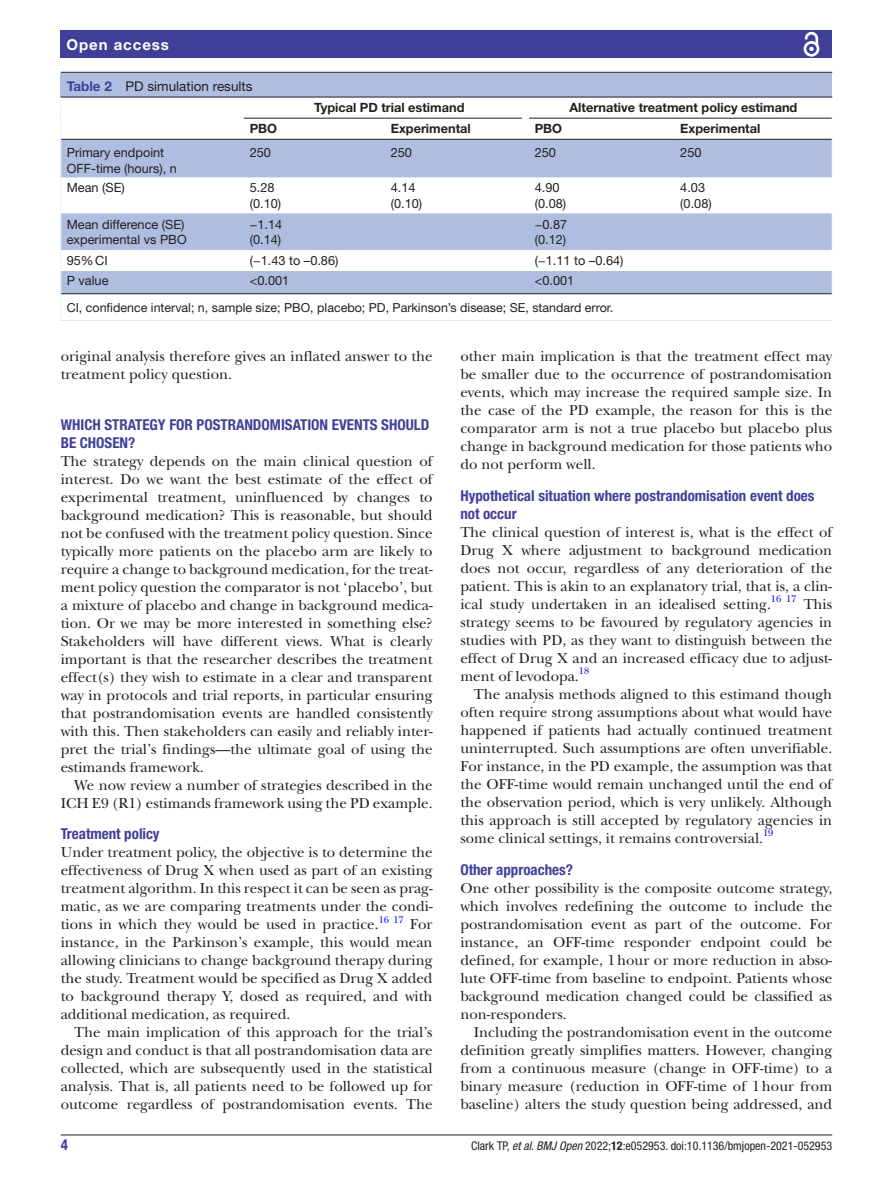
<style>
.page{position:relative;width:893px;height:1191px;background:#fff}
.page>*{position:absolute;margin:0;border:0;box-sizing:border-box;transform-origin:0 0}
.t1{font:15px/18px "New Baskerville";color:#231f20;text-align:justify}
.t2{font:700 condensed 15px/18px "Helvetica Neue LT Std";color:#414099}
.t3{font:700 15px "Helvetica Neue LT Std";letter-spacing:.065em;color:#fff}
.t4{font:13.5px "Helvetica Neue LT Std";color:#231f20}
.t5{font:12.75px/15.3px "Helvetica Neue LT Std";color:#231f20}
.t6{font:700 12.75px "Helvetica Neue LT Std";color:#231f20}
.t7{font:12.45px "Helvetica Neue LT Std";color:#231f20}
.t8{font:condensed 12px "Helvetica Neue LT Std";color:#231f20}
.t9{font:9.9px "New Baskerville";color:#00f}
.s1{font-weight:700;color:#414099}
.s2{font-style:italic}
.s3{font-weight:700}
</style>
<div class="page">
<hr style="left:61px;top:1134px;width:771px;height:1px;background:#231f20">
<div style="left:61px;top:31px;width:771px;height:27px;background:#414099"></div>
<svg style="left:803px;top:31px;width:17px;height:26px"></svg>
<div style="left:61px;top:73px;width:771px;height:248px;background:#afbde1"></div>
<hr style="left:61px;top:72px;width:771px;height:1px;background:#231f20">
<div style="left:61px;top:98px;width:771px;height:223px;background:#fff"></div>
<svg style="left:61px;top:140px;width:771px;height:153px"></svg>
<hr style="left:61px;top:139px;width:183px;height:1px;background:#231f20">
<hr style="left:61px;top:97px;width:183px;height:1px;background:#231f20">
<hr style="left:244px;top:97px;width:141px;height:1px;background:#231f20">
<hr style="left:385px;top:97px;width:144px;height:1px;background:#231f20">
<hr style="left:529px;top:97px;width:145px;height:1px;background:#231f20">
<hr style="left:674px;top:97px;width:158px;height:1px;background:#231f20">
<hr style="left:244px;top:118px;width:141px;height:1px;background:#231f20">
<hr style="left:244px;top:139px;width:141px;height:1px;background:#231f20">
<hr style="left:385px;top:118px;width:144px;height:1px;background:#231f20">
<hr style="left:385px;top:139px;width:144px;height:1px;background:#231f20">
<hr style="left:529px;top:118px;width:145px;height:1px;background:#231f20">
<hr style="left:529px;top:139px;width:145px;height:1px;background:#231f20">
<hr style="left:674px;top:118px;width:158px;height:1px;background:#231f20">
<hr style="left:674px;top:139px;width:158px;height:1px;background:#231f20">
<hr style="left:61px;top:293px;width:183px;height:1px;background:#231f20">
<hr style="left:244px;top:293px;width:141px;height:1px;background:#231f20">
<hr style="left:385px;top:293px;width:144px;height:1px;background:#231f20">
<hr style="left:529px;top:293px;width:145px;height:1px;background:#231f20">
<hr style="left:674px;top:293px;width:158px;height:1px;background:#231f20">
<svg style="left:60px;top:97px;width:1px;height:42px"></svg>
<svg style="left:60px;top:250px;width:1px;height:71px"></svg>
<hr style="left:67px;top:311px;width:765px;height:1px;background:#fff">
<svg style="left:523px;top:116px;width:6px;height:4px"></svg>
<p class="t3" style="left:66px;top:35px;width:104px">Open access</p>
<p class="t4" style="left:67px;top:78px;width:187px"><span class="s1">Table 2</span> PD simulation results</p>
<p class="t6" style="left:314px;top:100px;width:152px">Typical PD trial estimand</p>
<p class="t6" style="left:570px;top:100px;width:229px">Alternative treatment policy estimand</p>
<p class="t6" style="left:250px;top:121px;width:29px">PBO</p>
<p class="t6" style="left:391px;top:121px;width:81px">Experimental</p>
<p class="t6" style="left:535px;top:121px;width:29px">PBO</p>
<p class="t6" style="left:680px;top:121px;width:81px">Experimental</p>
<p class="t5" style="left:67px;top:145px;width:112px">Primary endpoint<br>OFF-time (hours), n</p>
<p class="t5" style="left:250px;top:145px;width:23px">250</p>
<p class="t5" style="left:391px;top:145px;width:23px">250</p>
<p class="t5" style="left:535px;top:145px;width:23px">250</p>
<p class="t5" style="left:680px;top:145px;width:23px">250</p>
<p class="t5" style="left:67px;top:180px;width:60px">Mean (SE)</p>
<p class="t5" style="left:250px;top:180px;width:33px">5.28 (0.10)</p>
<p class="t5" style="left:391px;top:180px;width:33px">4.14 (0.10)</p>
<p class="t5" style="left:535px;top:180px;width:33px">4.90 (0.08)</p>
<p class="t5" style="left:680px;top:180px;width:33px">4.03 (0.08)</p>
<p class="t5" style="left:67px;top:216px;width:121px">Mean difference (SE) experimental vs PBO</p>
<p class="t5" style="left:250px;top:216px;width:34px">−1.14 (0.14)</p>
<p class="t5" style="left:535px;top:216px;width:34px">−0.87 (0.12)</p>
<p class="t5" style="left:67px;top:253px;width:43px">95%CI</p>
<p class="t5" style="left:250px;top:253px;width:90px">(−1.43 to –0.86)</p>
<p class="t5" style="left:535px;top:253px;width:90px">(−1.11 to –0.64)</p>
<p class="t5" style="left:67px;top:272px;width:43px">P value</p>
<p class="t5" style="left:250px;top:272px;width:41px">&lt;0.001</p>
<p class="t5" style="left:535px;top:272px;width:41px">&lt;0.001</p>
<p class="t7" style="left:67px;top:300px;width:548px">CI, confidence interval; n, sample size; PBO, placebo; PD, Parkinson’s disease; SE, standard error.</p>
<p class="t1" style="left:61px;top:347px;width:373px">original analysis therefore gives an inflated answer to the treatment policy question.</p>
<p class="t2" style="left:61px;top:415px;width:370px">WHICH STRATEGY FOR POSTRANDOMISATION EVENTS SHOULD<br>BE CHOSEN?</p>
<p class="t1" style="left:61px;top:452px;width:373px">The strategy depends on the main clinical question of interest. Do we want the best estimate of the effect of experimental treatment, uninfluenced by changes to background medication? This is reasonable, but should not be confused with the treatment policy question. Since typically more patients on the placebo arm are likely to require a change to background medication, for the treat&shy;ment policy question the comparator is not ‘placebo’, but a mixture of placebo and change in background medica&shy;tion. Or we may be more interested in something else?<br>Stakeholders will have different views. What is clearly important is that the researcher describes the treatment effect(s) they wish to estimate in a clear and transparent way in protocols and trial reports, in particular ensuring that postrandomisation events are handled consistently with this. Then stakeholders can easily and reliably inter&shy;pret the trial’s findings—the ultimate goal of using the estimands framework.</p>
<p class="t1" style="left:61px;top:776px;width:373px;text-align:right">We now review a number of strategies described in the<br>ICH E9 (R1) estimands framework using the PD example.</p>
<p class="t2" style="left:61px;top:824px;width:100px">Treatment policy</p>
<p class="t1" style="left:61px;top:843px;width:373px">Under treatment policy, the objective is to determine the effectiveness of Drug X when used as part of an existing treatment algorithm. In this respect it can be seen as prag&shy;matic, as we are comparing treatments under the condi&shy;tions in which they would be used in practice.</p>
<p class="t9" style="left:379px;top:913px;width:26px">16 17</p>
<p class="t1" style="left:61px;top:915px;width:373px;text-indent:349px">For instance, in the Parkinson’s example, this would mean allowing clinicians to change background therapy during the study. Treatment would be specified as Drug X added to background therapy Y, dosed as required, and with additional medication, as required.</p>
<p class="t1" style="left:61px;top:1023px;width:373px;text-indent:14px">The main implication of this approach for the trial’s design and conduct is that all postrandomisation data are collected, which are subsequently used in the statistical analysis. That is, all patients need to be followed up for outcome regardless of postrandomisation events. The</p>
<p class="t1" style="left:460px;top:347px;width:373px">other main implication is that the treatment effect may be smaller due to the occurrence of postrandomisation events, which may increase the required sample size. In the case of the PD example, the reason for this is the comparator arm is not a true placebo but placebo plus change in background medication for those patients who do not perform well.</p>
<p class="t2" style="left:460px;top:486px;width:356px">Hypothetical situation where postrandomisation event does not occur</p>
<p class="t1" style="left:460px;top:523px;width:373px">The clinical question of interest is, what is the effect of Drug X where adjustment to background medication does not occur, regardless of any deterioration of the patient. This is akin to an explanatory trial, that is, a clin&shy;ical study undertaken in an idealised setting.</p>
<p class="t9" style="left:771px;top:593px;width:27px">16 17</p>
<p class="t1" style="left:460px;top:595px;width:373px;text-indent:343px">This strategy seems to be favoured by regulatory agencies in studies with PD, as they want to distinguish between the effect of Drug X and an increased efficacy due to adjust&shy;ment of levodopa.</p>
<p class="t9" style="left:579px;top:665px;width:12px">18</p>
<p class="t1" style="left:460px;top:685px;width:373px;text-indent:14px">The analysis methods aligned to this estimand though often require strong assumptions about what would have happened if patients had actually continued treatment uninterrupted. Such assumptions are often unverifiable.<br>For instance, in the PD example, the assumption was that the OFF-time would remain unchanged until the end of the observation period, which is very unlikely. Although this approach is still accepted by regulatory agencies in some clinical settings, it remains controversial.</p>
<p class="t9" style="left:763px;top:827px;width:12px">19</p>
<p class="t2" style="left:460px;top:860px;width:114px">Other approaches?</p>
<p class="t1" style="left:460px;top:879px;width:373px">One other possibility is the composite outcome strategy, which involves redefining the outcome to include the postrandomisation event as part of the outcome. For instance, an OFF-time responder endpoint could be defined, for example, 1hour or more reduction in abso&shy;lute OFF-time from baseline to endpoint. Patients whose background medication changed could be classified as non-responders.</p>
<p class="t1" style="left:460px;top:1023px;width:373px;text-indent:14px">Including the postrandomisation event in the outcome definition greatly simplifies matters. However, changing from a continuous measure (change in OFF-time) to a binary measure (reduction in OFF-time of 1hour from baseline) alters the study question being addressed, and</p>
<p class="t2" style="left:61px;top:1135px;width:9px">4</p>
<p class="t8" style="left:471px;top:1138px;width:362px">Clark TP, <span class="s2">et al</span>. <span class="s2">BMJ Open</span> 2022;<span class="s3">12</span>:e052953. doi:10.1136/bmjopen-2021-052953</p>
</div>
